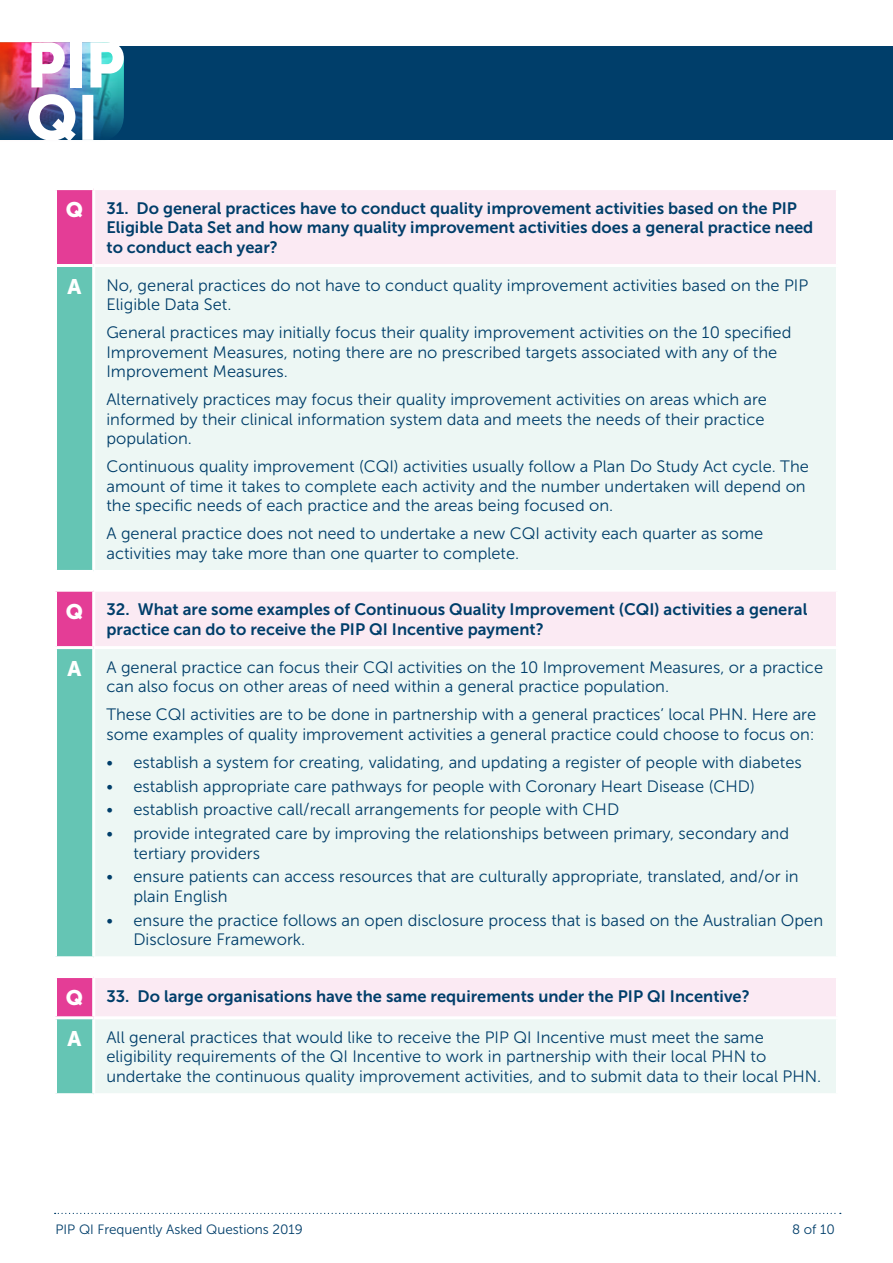
<style>
.page{position:relative;width:893px;height:1263px;background:#fff}
.page>*{position:absolute;margin:0;border:0;box-sizing:border-box;transform-origin:0 0}
.t1{font:63px "Museo Sans 900";color:#fff}
.t2{font:16.5px/19.5px "Museo Sans 300";color:#003e6a}
.t3{font:16.5px/19.5px "Museo Sans 700";color:#003e6a}
.t4{font:13.5px "Museo Sans 300";color:#003e6a}
.s1{font-family:"Museo Sans 900";font-size:21px;color:#fff}
</style>
<div class="page">
<svg style="left:55px;top:1213px;width:786px;height:1px"></svg>
<div style="left:95px;top:190px;width:741px;height:74px;background:#fbeaf3"></div>
<svg style="left:57px;top:190px;width:35px;height:380px;background:#7daaae"></svg>
<div style="left:95px;top:267px;width:741px;height:303px;background:#edf7f4"></div>
<svg style="left:57px;top:592px;width:779px;height:501px;background:#ebf1f1"></svg>
<hr style="left:54px;top:264px;width:40px;height:3px;background:#fff">
<hr style="left:92px;top:592px;width:3px;height:54px;background:#fff">
<hr style="left:54px;top:646px;width:40px;height:3px;background:#fff">
<hr style="left:94px;top:646px;width:745px;height:3px;background:#fff">
<hr style="left:92px;top:649px;width:3px;height:307px;background:#fff">
<hr style="left:54px;top:956px;width:40px;height:3px;background:#fff">
<hr style="left:94px;top:956px;width:745px;height:3px;background:#fff">
<hr style="left:54px;top:975px;width:40px;height:3px;background:#fff">
<hr style="left:94px;top:975px;width:745px;height:3px;background:#fff">
<hr style="left:92px;top:978px;width:3px;height:38px;background:#fff">
<hr style="left:54px;top:1016px;width:40px;height:3px;background:#fff">
<hr style="left:94px;top:1016px;width:745px;height:3px;background:#fff">
<hr style="left:92px;top:1019px;width:3px;height:74px;background:#fff">
<div style="left:0;top:46px;width:893px;height:94px;background:#003e6a"></div>
<img style="left:0;top:42px;width:124px;height:98px">
<h1 class="t1" style="left:26px;top:30px;width:100px">PIP</h1>
<p class="t3" style="left:106px;top:198px;width:708px;text-indent:-41px"><span class="s1">Q</span> 31. Do general practices have to conduct quality improvement activities based on the PIP<br>Eligible Data Set and how many quality improvement activities does a general practice need to conduct each year?</p>
<p class="t2" style="left:106px;top:275px;width:703px;text-indent:-39px"><span class="s1">A</span> No, general practices do not have to conduct quality improvement activities based on the PIP<br>Eligible Data Set.</p>
<p class="t2" style="left:106px;top:323px;width:686px">General practices may initially focus their quality improvement activities on the 10 specified<br>Improvement Measures, noting there are no prescribed targets associated with any of the<br>Improvement Measures.</p>
<p class="t2" style="left:106px;top:390px;width:662px">Alternatively practices may focus their quality improvement activities on areas which are informed by their clinical information system data and meets the needs of their practice population.</p>
<p class="t2" style="left:106px;top:457px;width:704px">Continuous quality improvement (CQI) activities usually follow a Plan Do Study Act cycle. The amount of time it takes to complete each activity and the number undertaken will depend on the specific needs of each practice and the areas being focused on.</p>
<p class="t2" style="left:106px;top:524px;width:658px">A general practice does not need to undertake a new CQI activity each quarter as some activities may take more than one quarter to complete.</p>
<p class="t3" style="left:106px;top:600px;width:702px;text-indent:-41px"><span class="s1">Q</span> 32. What are some examples of Continuous Quality Improvement (CQI) activities a general practice can do to receive the PIP QI Incentive payment?</p>
<p class="t2" style="left:106px;top:657px;width:718px;text-indent:-39px"><span class="s1">A</span> A general practice can focus their CQI activities on the 10 Improvement Measures, or a practice can also focus on other areas of need within a general practice population.</p>
<p class="t2" style="left:106px;top:705px;width:711px">These CQI activities are to be done in partnership with a general practices’ local PHN. Here are some examples of quality improvement activities a general practice could choose to focus on:</p>
<p class="t2" style="left:106px;top:752px;width:697px">• establish a system for creating, validating, and updating a register of people with diabetes</p>
<p class="t2" style="left:106px;top:776px;width:650px">• establish appropriate care pathways for people with Coronary Heart Disease (CHD)</p>
<p class="t2" style="left:106px;top:800px;width:514px">• establish proactive call/recall arrangements for people with CHD</p>
<p class="t2" style="left:133px;top:824px;width:657px;text-indent:-27px">• provide integrated care by improving the relationships between primary, secondary and tertiary providers</p>
<p class="t2" style="left:133px;top:867px;width:667px;text-indent:-27px">• ensure patients can access resources that are culturally appropriate, translated, and/or in plain English</p>
<p class="t2" style="left:133px;top:910px;width:691px;text-indent:-27px">• ensure the practice follows an open disclosure process that is based on the Australian Open<br>Disclosure Framework.</p>
<p class="t3" style="left:66px;top:986px;width:685px"><span class="s1">Q</span> 33. Do large organisations have the same requirements under the PIP QI Incentive?</p>
<p class="t2" style="left:106px;top:1028px;width:716px;text-indent:-39px"><span class="s1">A</span> All general practices that would like to receive the PIP QI Incentive must meet the same eligibility requirements of the QI Incentive to work in partnership with their local PHN to undertake the continuous quality improvement activities, and to submit data to their local PHN.</p>
<p class="t4" style="left:56px;top:1222px;width:249px">PIP QI Frequently Asked Questions 2019</p>
<p class="t4" style="left:792px;top:1222px;width:44px">8 of 10</p>
</div>
